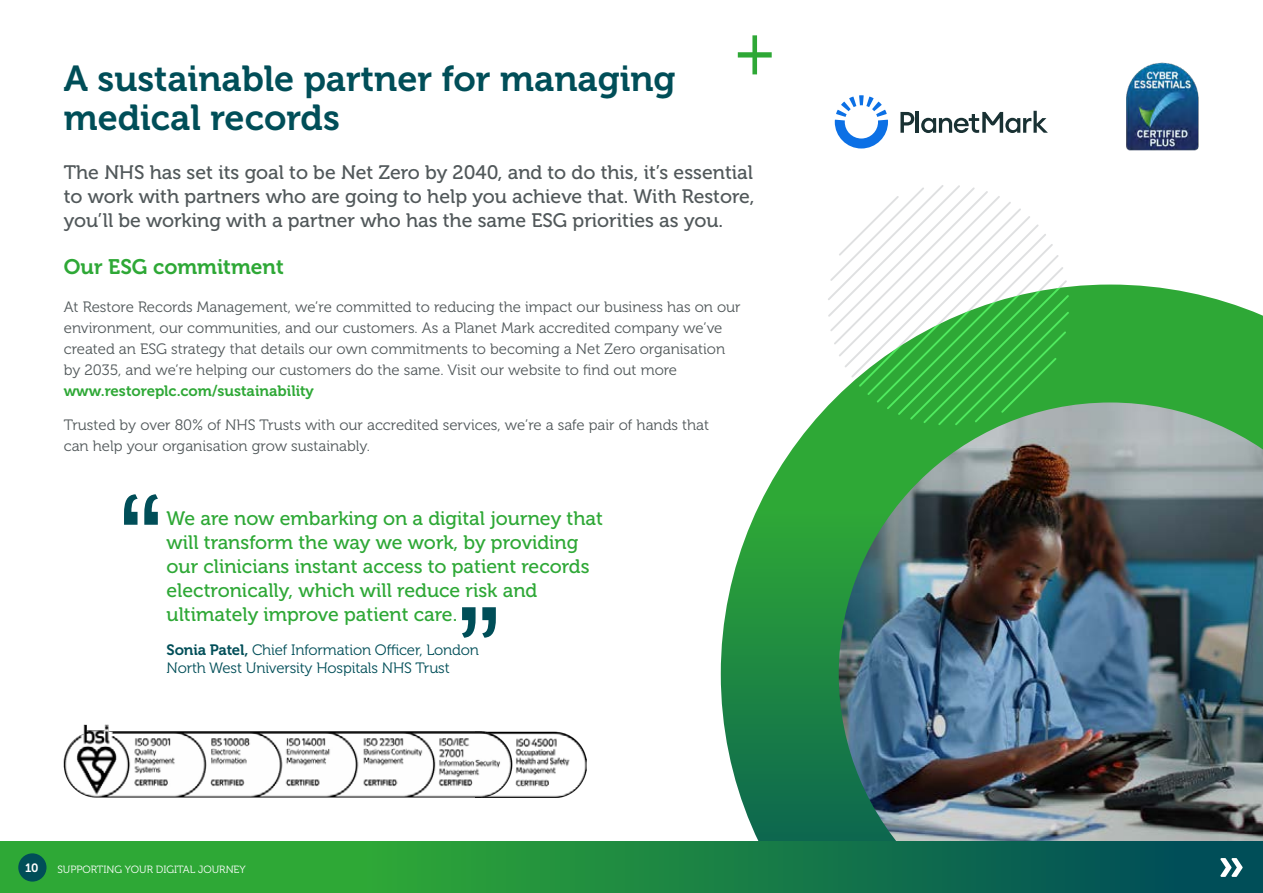
<style>
.page{position:relative;width:1263px;height:893px;background:#fff}
.page>*{position:absolute;margin:0;border:0;box-sizing:border-box;transform-origin:0 0}
.t1{font:36px/39px "Museo 700";color:#004e58}
.t2{font:21px "Museo 700";color:#2ea836}
.t3{font:19.5px/24px "Museo 500";color:#51585a;text-align:justify}
.t4{font:19.5px/24px "Museo 500";color:#2ea836}
.t5{font:15px/21px "Museo 300";color:#51585a}
.t6{font:15px/18px "Museo 300";letter-spacing:-.01em;color:#004e58}
.t7{font:15px "Museo 700";color:#2ea836}
.t8{font:12px "Museo 700";color:#fff}
.t9{font:10.5px "Museo 300";color:#fff}
.s1{font-family:"Museo 700"}
</style>
<div class="page">
<img style="left:721px;top:285px;width:542px;height:557px">
<svg style="left:738px;top:35px;width:34px;height:39px"></svg>
<svg style="left:828px;top:185px;width:241px;height:240px"></svg>
<svg style="left:835px;top:95px;width:53px;height:54px"></svg>
<svg style="left:900px;top:112px;width:14px;height:21px"></svg>
<hr style="left:916px;top:111px;width:3px;height:22px;background:#193133">
<svg style="left:921px;top:111px;width:127px;height:22px"></svg>
<img style="left:1126px;top:63px;width:73px;height:87px">
<img style="left:513px;top:731px;width:74px;height:66px">
<img style="left:64px;top:724px;width:449px;height:74px">
<svg style="left:124px;top:494px;width:14px;height:31px"></svg>
<svg style="left:144px;top:494px;width:14px;height:31px"></svg>
<svg style="left:482px;top:607px;width:14px;height:31px"></svg>
<svg style="left:462px;top:607px;width:13px;height:31px"></svg>
<svg style="left:0;top:842px;width:1263px;height:51px;background:#1c8543"></svg>
<div style="left:18px;top:853px;width:29px;height:29px;background:#004e58;border-radius:50%"></div>
<svg style="left:1220px;top:858px;width:22px;height:19px"></svg>
<h1 class="t1" style="left:64px;top:59px;width:613px">A sustainable partner for managing medical records</h1>
<h3 class="t3" style="left:64px;top:161px;width:692px">The NHS has set its goal to be Net Zero by 2040, and to do this, it’s essential to work with partners who are going to help you achieve that. With Restore, you’ll be working with a partner who has the same ESG priorities as you.</h3>
<h2 class="t2" style="left:64px;top:255px;width:222px">Our ESG commitment</h2>
<p class="t5" style="left:64px;top:297px;width:678px">At Restore Records Management, we’re committed to reducing the impact our business has on our environment, our communities, and our customers. As a Planet Mark accredited company we’ve created an ESG strategy that details our own commitments to becoming a Net Zero organisation by 2035, and we’re helping our customers do the same. Visit our website to find out more</p>
<p class="t7" style="left:64px;top:383px;width:252px">www.restoreplc.com/sustainability</p>
<p class="t5" style="left:64px;top:414px;width:647px">Trusted by over 80% of NHS Trusts with our accredited services, we’re a safe pair of hands that can help your organisation grow sustainably.</p>
<h3 class="t4" style="left:167px;top:506px;width:438px">We are now embarking on a digital journey that will transform the way we work, by providing our clinicians instant access to patient records electronically, which will reduce risk and ultimately improve patient care.</h3>
<p class="t6" style="left:167px;top:642px;width:314px"><span class="s1">Sonia Patel,</span> Chief Information Officer, London<br>North West University Hospitals NHS Trust</p>
<p class="t8" style="left:25px;top:861px;width:15px">10</p>
<p class="t9" style="left:57px;top:864px;width:190px">SUPPORTING YOUR DIGITAL JOURNEY</p>
</div>
